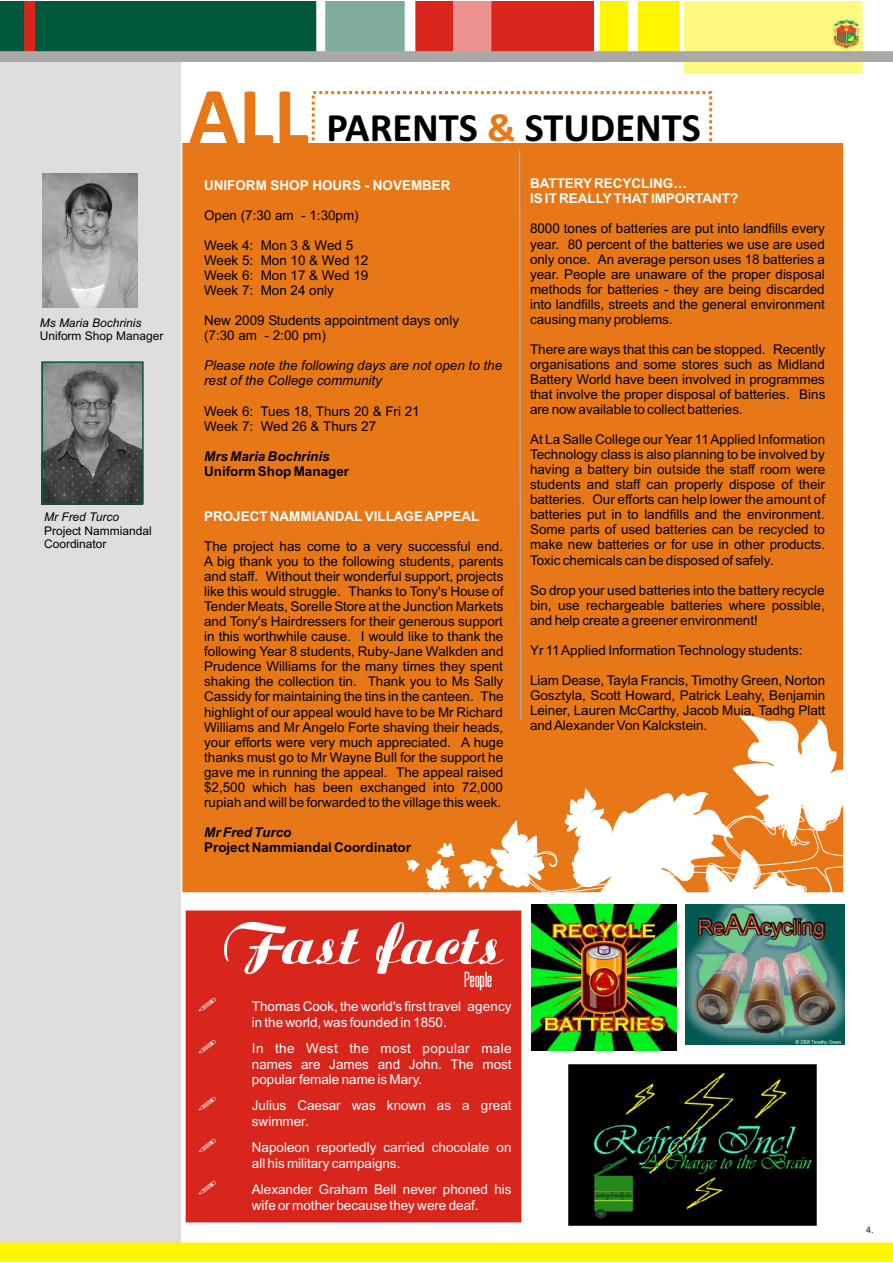
<style>
.page{position:relative;width:893px;height:1263px;background:#fff}
.page>*{position:absolute;margin:0;border:0;box-sizing:border-box;transform-origin:0 0}
.t1{font:61.65px "Aristocrat";color:#fff}
.t2{font:700 40.5px "Calibri";color:#000}
.t3{font:700 40.5px "Calibri";color:#e87817}
.t4{font:21px "Arizona";color:#fff}
.t5{font:13.5px/15px "Arial";color:#000;text-align:justify}
.t6{font:13.5px/16px "Arial";color:#fff}
.t7{font:700 13.5px/15px "Arial";color:#fff}
.t8{font:italic 13.5px/15px "Arial";color:#000}
.t9{font:700 13.5px "Arial";color:#000}
.t10{font:italic 700 13.5px "Arial";color:#000}
.t11{font:12px/13.4px "Arial";color:#000}
.t12{font:italic 12px "Arial";color:#000}
.t13{font:9px "Arial";color:#1f1a17}
.s1{font-size:82.8px;color:#e87817}
</style>
<div class="page">
<div style="left:0;top:62px;width:181px;height:1181px;background:#dedede"></div>
<div style="left:312px;top:91px;width:400px;height:58px;border:3px dashed #e87817"></div>
<div style="left:183px;top:144px;width:659px;height:748px;background:#e87817"></div>
<svg style="left:0;top:1px;width:892px;height:61px;background:#989568"></svg>
<div style="left:0;top:1243px;width:892px;height:18px;background:#fff500"></div>
<div style="left:186px;top:911px;width:335px;height:311px;background:#d9261c"></div>
<img style="left:43px;top:363px;width:99px;height:139px">
<div style="left:41px;top:361px;width:103px;height:143px;border:1px solid #00593d"></div>
<img style="left:42px;top:173px;width:96px;height:134px">
<svg style="left:406px;top:148px;width:438px;height:810px"></svg>
<img style="left:685px;top:904px;width:160px;height:141px">
<img style="left:568px;top:1064px;width:249px;height:162px">
<img style="left:531px;top:905px;width:146px;height:145px">
<p class="t12" style="left:40px;top:318px;width:103px">Ms Maria Bochrinis</p>
<p class="t11" style="left:40px;top:330px;width:125px">Uniform Shop Manager</p>
<p class="t12" style="left:44px;top:513px;width:76px">Mr Fred Turco</p>
<p class="t11" style="left:44px;top:525px;width:109px">Project Nammiandal<br>Coordinator</p>
<h2 class="t2" style="left:189px;top:103px;width:514px"><span class="s1">ALL</span> PARENTS STUDENTS</h2>
<h2 class="t3" style="left:487px;top:103px;width:30px">&amp;</h2>
<p class="t7" style="left:204px;top:179px;width:248px">UNIFORM SHOP HOURS - NOVEMBER</p>
<p class="t5" style="left:204px;top:209px;width:156px">Open (7:30 am - 1:30pm)</p>
<p class="t5" style="left:204px;top:239px;width:166px;text-align:left">Week 4: Mon 3 &amp; Wed 5<br>Week 5: Mon 10 &amp; Wed 12<br>Week 6: Mon 17 &amp; Wed 19<br>Week 7: Mon 24 only</p>
<p class="t5" style="left:204px;top:314px;width:256px">New 2009 Students appointment days only (7:30 am - 2:00 pm)</p>
<p class="t8" style="left:204px;top:360px;width:300px">Please note the following days are not open to the rest of the College community</p>
<p class="t5" style="left:204px;top:405px;width:217px">Week 6: Tues 18, Thurs 20 &amp; Fri 21<br>Week 7: Wed 26 &amp; Thurs 27</p>
<p class="t10" style="left:204px;top:448px;width:127px">Mrs Maria Bochrinis</p>
<p class="t9" style="left:204px;top:466px;width:146px">Uniform Shop Manager</p>
<p class="t7" style="left:204px;top:510px;width:277px">PROJECT NAMMIANDAL VILLAGE APPEAL</p>
<p class="t5" style="left:204px;top:540px;width:301px">The project has come to a very successful end.<br>A big thank you to the following students, parents and staff. Without their wonderful support, projects like this would struggle. Thanks to Tony's House of Tender Meats, Sorelle Store at the Junction Markets and Tony's Hairdressers for their generous support in this worthwhile cause. I would like to thank the following Year 8 students, Ruby-Jane Walkden and Prudence Williams for the many times they spent shaking the collection tin. Thank you to Ms Sally Cassidy for maintaining the tins in the canteen. The highlight of our appeal would have to be Mr Richard Williams and Mr Angelo Forte shaving their heads, your efforts were very much appreciated. A huge thanks must go to Mr Wayne Bull for the support he gave me in running the appeal. The appeal raised $2,500 which has been exchanged into 72,000 rupiah and will be forwarded to the village this week.</p>
<p class="t10" style="left:204px;top:824px;width:89px">Mr Fred Turco</p>
<p class="t9" style="left:204px;top:842px;width:208px">Project Nammiandal Coordinator</p>
<p class="t7" style="left:530px;top:177px;width:210px">BATTERY RECYCLING…<br>IS IT REALLY THAT IMPORTANT?</p>
<p class="t5" style="left:530px;top:223px;width:296px">8000 tones of batteries are put into landfills every year. 80 percent of the batteries we use are used only once. An average person uses 18 batteries a year. People are unaware of the proper disposal methods for batteries - they are being discarded into landfills, streets and the general environment causing many problems.</p>
<p class="t5" style="left:530px;top:343px;width:297px">There are ways that this can be stopped. Recently organisations and some stores such as Midland Battery World have been involved in programmes that involve the proper disposal of batteries. Bins are now available to collect batteries.</p>
<p class="t5" style="left:530px;top:433px;width:297px">At La Salle College our Year 11 Applied Information Technology class is also planning to be involved by having a battery bin outside the staff room were students and staff can properly dispose of their batteries. Our efforts can help lower the amount of batteries put in to landfills and the environment.<br>Some parts of used batteries can be recycled to make new batteries or for use in other products.<br>Toxic chemicals can be disposed of safely.</p>
<p class="t5" style="left:530px;top:584px;width:296px">So drop your used batteries into the battery recycle bin, use rechargeable batteries where possible, and help create a greener environment!</p>
<p class="t5" style="left:530px;top:644px;width:274px">Yr 11 Applied Information Technology students:</p>
<p class="t5" style="left:530px;top:674px;width:297px">Liam Dease, Tayla Francis, Timothy Green, Norton Gosztyla, Scott Howard, Patrick Leahy, Benjamin Leiner, Lauren McCarthy, Jacob Muia, Tadhg Platt and Alexander Von Kalckstein.</p>
<h1 class="t1" style="left:224px;top:922px;width:281px">Fast facts</h1>
<h3 class="t4" style="left:464px;top:971px;width:29px">People</h3>
<p class="t6" style="left:252px;top:999px;width:261px">Thomas Cook, the world's first travel agency in the world, was founded in 1850.</p>
<p class="t6" style="left:252px;top:1042px;width:261px;line-height:15.5px;text-align:justify">In the West the most popular male names are James and John. The most popular female name is Mary.</p>
<p class="t6" style="left:252px;top:1098px;width:261px">Julius Caesar was known as a great swimmer.</p>
<p class="t6" style="left:252px;top:1141px;width:261px">Napoleon reportedly carried chocolate on all his military campaigns.</p>
<p class="t6" style="left:252px;top:1183px;width:261px">Alexander Graham Bell never phoned his wife or mother because they were deaf.</p>
<p class="t13" style="left:866px;top:1227px;width:9px">4.</p>
</div>
